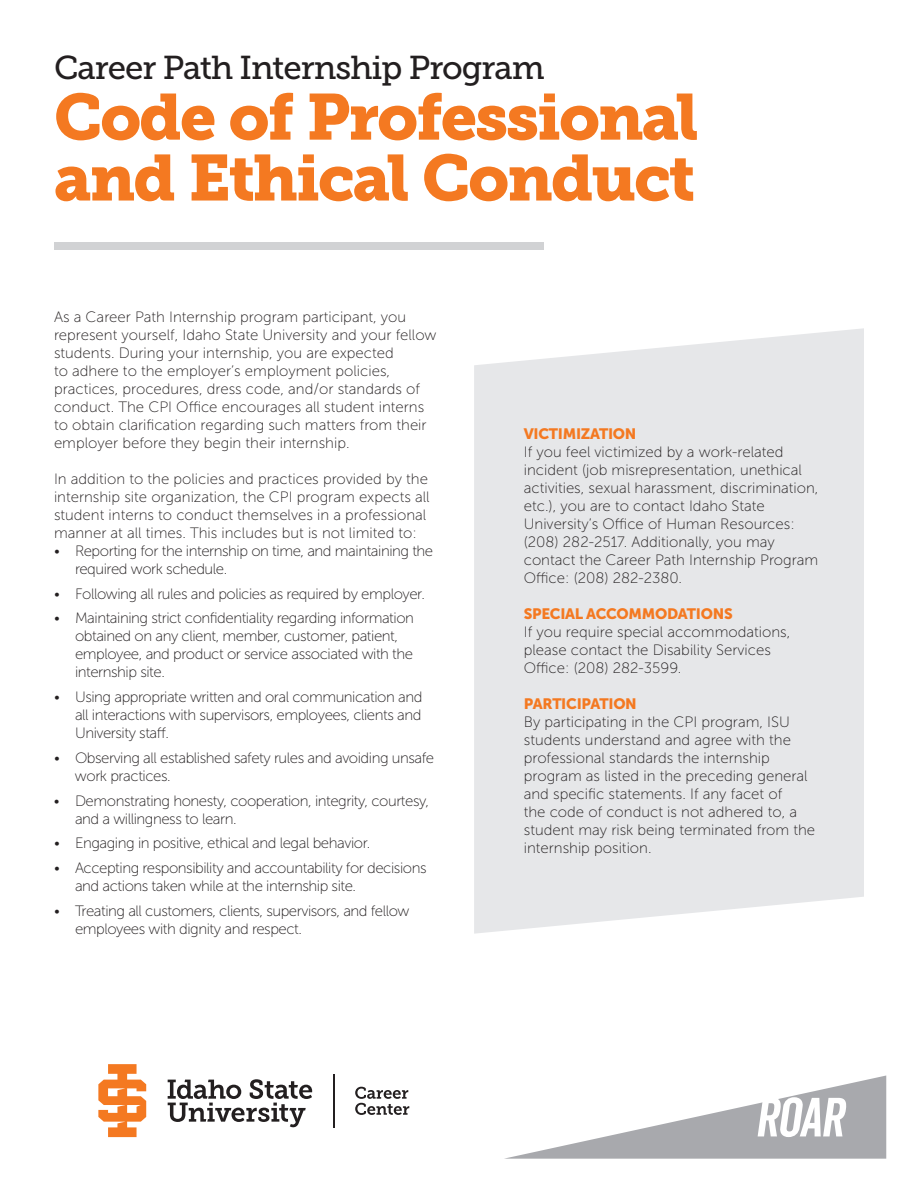
<style>
.page{position:relative;width:918px;height:1188px;background:#fff}
.page>*{position:absolute;margin:0;border:0;box-sizing:border-box;transform-origin:0 0}
.t1{font:64.5px/60.9px "Museo Slab 900";letter-spacing:-.03em;color:#f47921}
.t2{font:33px "Museo Slab 500";letter-spacing:-.03em;color:#231f20}
.t3{font:15px/18px "Museo Sans 100";color:#231f20}
.t4{font:15px/18px "Museo Sans 100";letter-spacing:-.03em;color:#231f20}
.t5{font:15px "Museo Sans 900";letter-spacing:-.02em;color:#f47921}
</style>
<div class="page">
<svg style="left:504px;top:1076px;width:382px;height:83px"></svg>
<div style="left:54px;top:242px;width:489px;height:7px;background:#d1d2d4"></div>
<svg style="left:355px;top:1087px;width:54px;height:28px"></svg>
<hr style="left:333px;top:1074px;width:1px;height:53px;background:#231f20">
<svg style="left:168px;top:1079px;width:144px;height:48px"></svg>
<svg style="left:98px;top:1064px;width:48px;height:73px"></svg>
<div style="left:474px;top:328px;width:390px;height:606px;background:#e6e7e9"></div>
<h2 class="t2" style="left:54px;top:49px;width:492px">Career Path Internship Program</h2>
<h1 class="t1" style="left:54px;top:87px;width:646px">Code of Professional and Ethical Conduct</h1>
<p class="t3" style="left:54px;top:308px;width:384px">As a Career Path Internship program participant, you represent yourself, Idaho State University and your fellow students. During your internship, you are expected<br>to adhere to the employer’s employment policies, practices, procedures, dress code, and/or standards of conduct. The CPI Office encourages all student interns to obtain clarification regarding such matters from their employer before they begin their internship.</p>
<p class="t3" style="left:54px;top:470px;width:377px">In addition to the policies and practices provided by the internship site organization, the CPI program expects all student interns to conduct themselves in a professional manner at all times. This includes but is not limited to:</p>
<p class="t4" style="left:75px;top:542px;width:360px;text-indent:-21px">• Reporting for the internship on time, and maintaining the required work schedule.</p>
<p class="t4" style="left:54px;top:585px;width:372px">• Following all rules and policies as required by employer.</p>
<p class="t4" style="left:75px;top:609px;width:341px;text-indent:-21px">• Maintaining strict confidentiality regarding information obtained on any client, member, customer, patient, employee, and product or service associated with the internship site.</p>
<p class="t3" style="left:75px;top:688px;width:349px;text-align:justify;text-indent:-21px">• Using appropriate written and oral communication and all interactions with supervisors, employees, clients and University staff.</p>
<p class="t4" style="left:75px;top:749px;width:361px;text-indent:-21px">• Observing all established safety rules and avoiding unsafe work practices.</p>
<p class="t4" style="left:75px;top:792px;width:356px;text-indent:-21px">• Demonstrating honesty, cooperation, integrity, courtesy, and a willingness to learn.</p>
<p class="t4" style="left:54px;top:834px;width:318px">• Engaging in positive, ethical and legal behavior.</p>
<p class="t4" style="left:75px;top:859px;width:353px;text-indent:-21px">• Accepting responsibility and accountability for decisions and actions taken while at the internship site.</p>
<p class="t4" style="left:75px;top:902px;width:336px;text-indent:-21px">• Treating all customers, clients, supervisors, and fellow employees with dignity and respect.</p>
<p class="t5" style="left:524px;top:425px;width:114px">VICTIMIZATION</p>
<p class="t3" style="left:524px;top:443px;width:296px">If you feel victimized by a work-related incident (job misrepresentation, unethical activities, sexual harassment, discrimination, etc.), you are to contact Idaho State University’s Office of Human Resources: (208) 282-2517. Additionally, you may contact the Career Path Internship Program Office: (208) 282-2380.</p>
<p class="t5" style="left:524px;top:605px;width:210px">SPECIAL ACCOMMODATIONS</p>
<p class="t3" style="left:524px;top:623px;width:268px">If you require special accommodations, please contact the Disability Services<br>Office: (208) 282-3599.</p>
<p class="t5" style="left:524px;top:695px;width:115px">PARTICIPATION</p>
<p class="t3" style="left:524px;top:713px;width:293px">By participating in the CPI program, ISU students understand and agree with the professional standards the internship program as listed in the preceding general and specific statements. If any facet of<br>the code of conduct is not adhered to, a student may risk being terminated from the internship position.</p>
</div>
